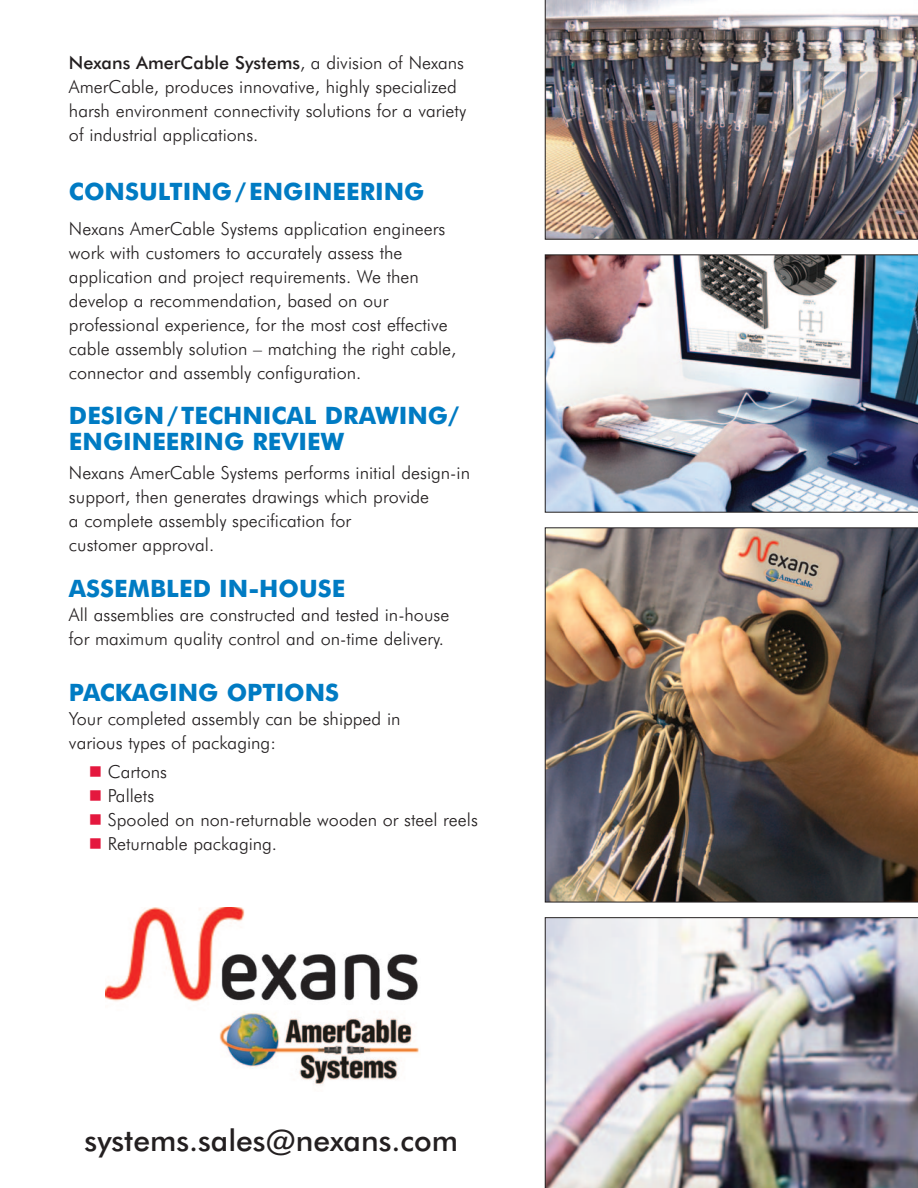
<style>
.page{position:relative;width:918px;height:1188px;background:#fff}
.page>*{position:absolute;margin:0;border:0;box-sizing:border-box;transform-origin:0 0}
.t1{font:500 30px "Futura BT";color:#231f20}
.t2{font:700 24px/25.5px "Futura BT";color:#007bc3}
.t3{font:300 18px/24px "Futura BT";color:#231f20}
.s1{font-weight:500}
.s2{color:#e4183e}
</style>
<div class="page">
<img style="left:105px;top:908px;width:314px;height:177px">
<img style="left:545px;top:0;width:373px;height:240px">
<img style="left:545px;top:254px;width:373px;height:259px">
<img style="left:545px;top:917px;width:373px;height:271px">
<img style="left:545px;top:527px;width:373px;height:375px">
<p class="t3" style="left:69px;top:52px;width:399px"><span class="s1">Nexans AmerCable Systems</span>, a division of Nexans AmerCable, produces innovative, highly specialized harsh environment connectivity solutions for a variety of industrial applications.</p>
<p class="t2" style="left:69px;top:181px;width:357px">CONSULTING/ENGINEERING</p>
<p class="t3" style="left:69px;top:218px;width:389px">Nexans AmerCable Systems application engineers work with customers to accurately assess the application and project requirements. We then develop a recommendation, based on our professional experience, for the most cost effective cable assembly solution – matching the right cable, connector and assembly configuration.</p>
<p class="t2" style="left:69px;top:405px;width:392px">DESIGN/TECHNICAL DRAWING/<br>ENGINEERING REVIEW</p>
<p class="t3" style="left:69px;top:462px;width:403px">Nexans AmerCable Systems performs initial design-in support, then generates drawings which provide<br>a complete assembly specification for<br>customer approval.</p>
<p class="t2" style="left:69px;top:577px;width:278px">ASSEMBLED IN-HOUSE</p>
<p class="t3" style="left:69px;top:604px;width:382px">All assemblies are constructed and tested in-house for maximum quality control and on-time delivery.</p>
<p class="t2" style="left:69px;top:681px;width:272px">PACKAGING OPTIONS</p>
<p class="t3" style="left:69px;top:708px;width:333px">Your completed assembly can be shipped in various types of packaging:</p>
<p class="t3" style="left:89px;top:761px;width:80px"><span class="s2">■</span> Cartons</p>
<p class="t3" style="left:89px;top:785px;width:67px"><span class="s2">■</span> Pallets</p>
<p class="t3" style="left:89px;top:809px;width:391px"><span class="s2">■</span> Spooled on non-returnable wooden or steel reels</p>
<p class="t3" style="left:89px;top:833px;width:190px"><span class="s2">■</span> Returnable packaging.</p>
<p class="t1" style="left:85px;top:1128px;width:375px">systems.sales@nexans.com</p>
</div>
